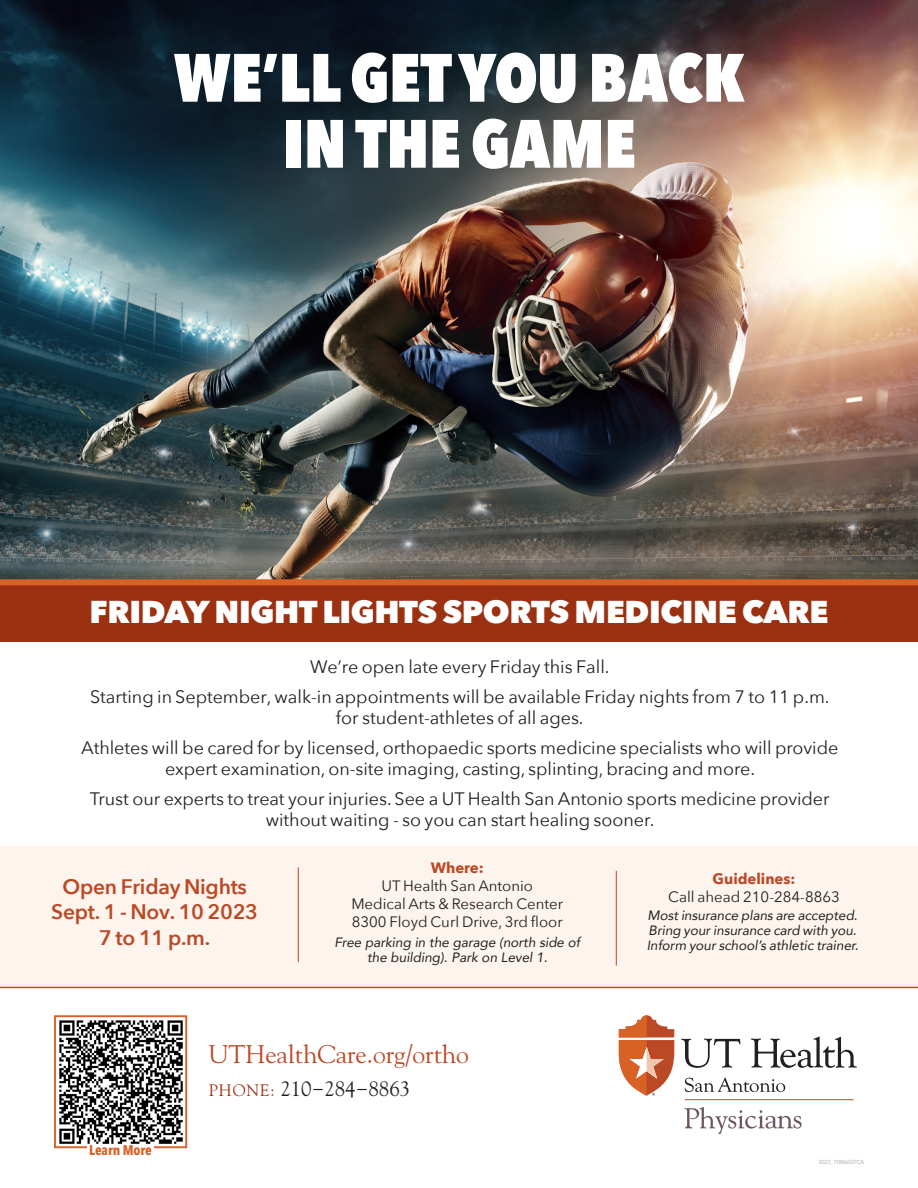
<style>
.page{position:relative;width:918px;height:1188px;background:#fff}
.page>*{position:absolute;margin:0;border:0;box-sizing:border-box;transform-origin:0 0}
.Main_Title{font:800 67.5px/66px "Avenir Next Condensed";color:#fff;text-align:center}
.t1{font:800 31.5px "Avenir Next";letter-spacing:-.01em;color:#fff}
.Paragraph_Style_1{font:25.5px "Goudy Std";color:#bb4926}
.t2{font:600 21px/25.2px "Avenir Next";letter-spacing:-.01em;color:#bb4926;text-align:center}
.Paragraph_Style_1-2{font:21px "Goudy Std";color:#231f20}
.MP{font:18px/30px "Avenir Next";color:#231f20;text-align:center}
.t3{font:15px/18px "Avenir Next";color:#231f20;text-align:center}
.t4{font:700 15px "Avenir Next";letter-spacing:-.005em;color:#bb4926}
.t5{font:700 14.1px "Avenir Next Condensed";color:#d86126}
.t6{font:italic 13.5px/15px "Avenir";color:#231f20}
.address{font:500 5.85px "Avenir";letter-spacing:-.045em;color:#beb5b6}
.s1{font-size:16.5px;color:#9c3112}
.s2{font-weight:700;color:#bb4926}
</style>
<div class="page">
<img style="left:0;top:0;width:918px;height:579px">
<div style="left:0;top:583px;width:918px;height:58px;background:#9c3112"></div>
<div style="left:0;top:846px;width:918px;height:141px;background:#fcf4ed"></div>
<svg style="left:619px;top:1015px;width:55px;height:81px"></svg>
<svg style="left:681px;top:1039px;width:59px;height:29px"></svg>
<svg style="left:751px;top:1037px;width:106px;height:31px"></svg>
<svg style="left:685px;top:1077px;width:100px;height:15px"></svg>
<hr style="left:685px;top:1099px;width:169px;height:1px;background:#bb4926">
<svg style="left:685px;top:1107px;width:117px;height:27px"></svg>
<hr style="left:298px;top:867px;width:1px;height:95px;background:#bb4926">
<hr style="left:0;top:987px;width:918px;height:1px;background:#bb4926">
<div style="left:0;top:579px;width:918px;height:6px;background:#d86126"></div>
<hr style="left:616px;top:871px;width:1px;height:95px;background:#bb4926">
<img style="left:59px;top:1020px;width:124px;height:124px">
<div style="left:54px;top:1015px;width:133px;height:133px;border:2px solid #d86126"></div>
<div style="left:87px;top:1145px;width:67px;height:10px;background:#fff"></div>
<p class="Main_Title" style="left:174px;top:44px;width:573px">WE’LL GET YOU BACK<br>IN THE GAME</p>
<h1 class="t1" style="left:89px;top:593px;width:741px">FRIDAY NIGHT LIGHTS SPORTS MEDICINE CARE</h1>
<p class="MP" style="left:90px;top:651px;width:741px">We’re open late every Friday this Fall.<br>Starting in September, walk-in appointments will be available Friday nights from 7 to 11 p.m.</p>
<p class="MP" style="left:81px;top:702px;width:759px">for student-athletes of all ages.<br>Athletes will be cared for by licensed, orthopaedic sports medicine specialists who will provide</p>
<p class="MP" style="left:90px;top:753px;width:741px">expert examination, on-site imaging, casting, splinting, bracing and more.<br>Trust our experts to treat your injuries. See a UT Health San Antonio sports medicine provider</p>
<p class="MP" style="left:266px;top:804px;width:390px">without waiting - so you can start healing sooner.</p>
<h3 class="t2" style="left:51px;top:874px;width:208px">Open Friday Nights<br>Sept. 1 - Nov. 10 2023<br>7 to 11 p.m.</h3>
<h3 class="t4" style="left:431px;top:855px;width:54px">Where:</h3>
<p class="t3" style="left:381px;top:876px;width:153px">UT Health San Antonio</p>
<p class="t3" style="left:351px;top:894px;width:213px">Medical Arts &amp; Research Center</p>
<p class="t3" style="left:352px;top:912px;width:213px">8300 Floyd Curl Drive, 3rd floor</p>
<p class="t6" style="left:334px;top:934px;width:247px;text-align:center">Free parking in the garage (north side of the building). Park on Level 1.</p>
<h3 class="t5" style="left:89px;top:1141px;width:64px">Learn More</h3>
<p class="Paragraph_Style_1" style="left:209px;top:1039px;width:262px">UTHealthCare.org/ortho</p>
<p class="Paragraph_Style_1-2" style="left:209px;top:1076px;width:203px"><span class="s1">PHONE:</span> 210−284−8863</p>
<p class="t3" style="left:668px;top:869px;width:173px"><span class="s2">Guidelines:<br></span>Call ahead 210-284-8863</p>
<p class="t6" style="left:647px;top:908px;width:213px">Most insurance plans are accepted.<br>Bring your insurance card with you.<br>Inform your school’s athletic trainer.</p>
<p class="address" style="left:819px;top:1157px;width:47px">2023_11886007CA</p>
</div>
